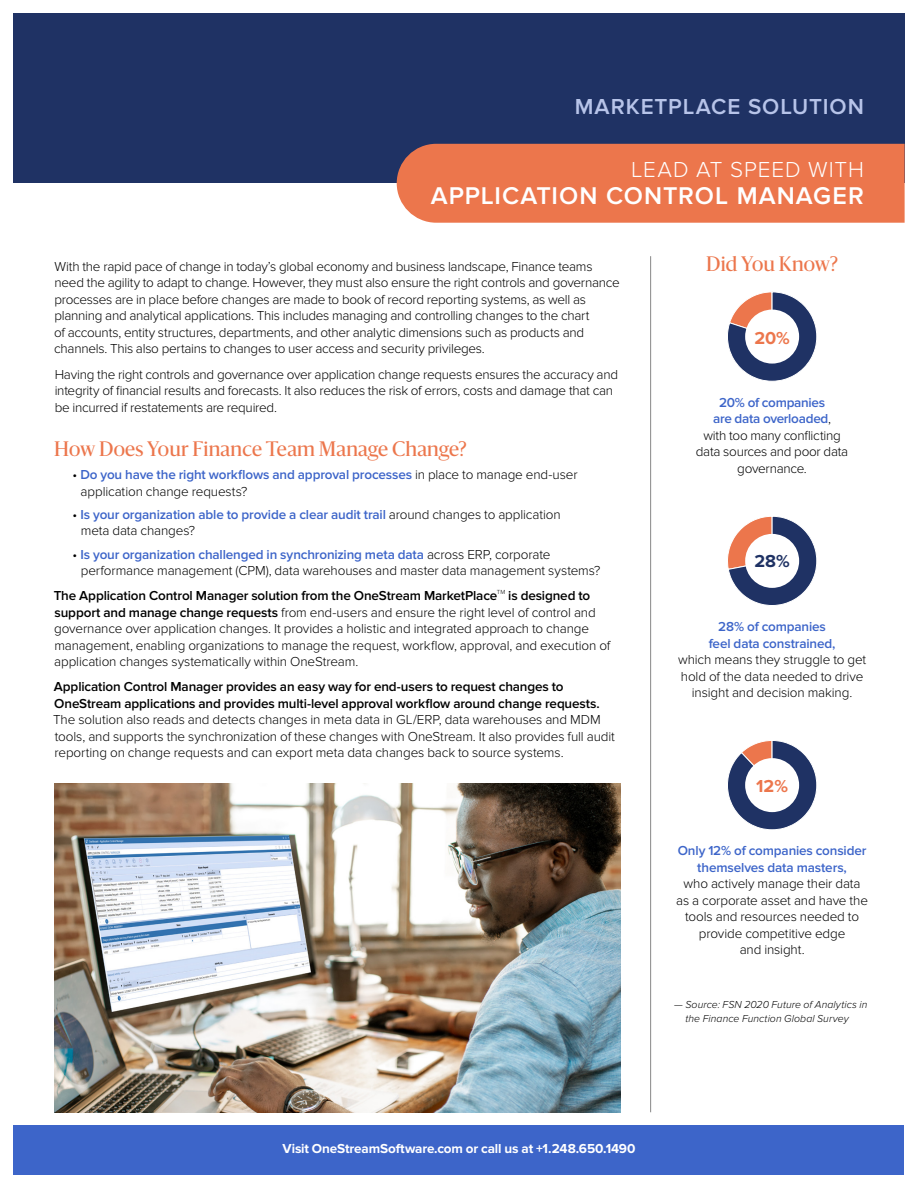
<style>
.page{position:relative;width:918px;height:1188px;background:#fff}
.page>*{position:absolute;margin:0;border:0;box-sizing:border-box;transform-origin:0 0}
.t1{font:600 25.2px "Proxima Nova";letter-spacing:.045em;color:#fff}
.t2{font:600 22.5px "Proxima Nova";letter-spacing:.04em;color:#b7c4e9}
.t3{font:300 22.5px "Proxima Nova";letter-spacing:.04em;color:#fff}
.t4{font:19.5px "Sanomat";letter-spacing:.01em;color:#ec764c}
.t5{font:700 18px "Proxima Nova";color:#ec764c}
.t6{font:700 18px "Proxima Nova";color:#1f3264}
.t7{font:300 13.5px/16.5px "Proxima Nova";letter-spacing:-.015em;color:#000}
.t8{font:600 13.5px/16.5px "Proxima Nova";letter-spacing:-.01em;color:#000}
.t9{font:600 13.5px/16.5px "Proxima Nova";letter-spacing:-.01em;color:#3d65c9;text-align:center}
.t10{font:700 13.5px "Proxima Nova";letter-spacing:-.01em;color:#fff}
.t11{font:italic 300 10.5px/13.5px "Proxima Nova";letter-spacing:.005em;color:#000}
.t12{font:300 6.15px "Proxima Nova";color:#000}
.s1{font-weight:600;color:#3d65c9}
.s2{font-weight:300;color:#000}
.s3{font-weight:600}
</style>
<div class="page">
<div style="left:14px;top:14px;width:891px;height:169px;background:#1f3264"></div>
<div style="left:397px;top:144px;width:508px;height:79px;background:#ec764c"></div>
<hr style="left:650px;top:256px;width:1px;height:856px;background:#878787">
<div style="left:14px;top:1125px;width:890px;height:49px;background:#3d65c9"></div>
<img style="left:54px;top:783px;width:567px;height:329px">
<svg style="left:727px;top:292px;width:90px;height:90px"></svg>
<div style="left:745px;top:310px;width:54px;height:54px;background:#fff;border-radius:50%"></div>
<svg style="left:727px;top:516px;width:90px;height:90px"></svg>
<div style="left:745px;top:534px;width:54px;height:54px;background:#fff;border-radius:50%"></div>
<svg style="left:727px;top:740px;width:90px;height:90px"></svg>
<div style="left:745px;top:758px;width:54px;height:54px;background:#fff;border-radius:50%"></div>
<h2 class="t2" style="left:575px;top:94px;width:291px">MARKETPLACE SOLUTION</h2>
<h2 class="t3" style="left:631px;top:156px;width:234px">LEAD AT SPEED WITH</h2>
<h1 class="t1" style="left:431px;top:181px;width:435px">APPLICATION CONTROL MANAGER</h1>
<p class="t7" style="left:54px;top:258px;width:567px">With the rapid pace of change in today’s global economy and business landscape, Finance teams need the agility to adapt to change. However, they must also ensure the right controls and governance processes are in place before changes are made to book of record reporting systems, as well as planning and analytical applications. This includes managing and controlling changes to the chart<br>of accounts, entity structures, departments, and other analytic dimensions such as products and channels. This also pertains to changes to user access and security privileges.</p>
<p class="t7" style="left:55px;top:366px;width:565px">Having the right controls and governance over application change requests ensures the accuracy and integrity of financial results and forecasts. It also reduces the risk of errors, costs and damage that can be incurred if restatements are required.</p>
<h3 class="t4" style="left:54px;top:435px;width:414px">How Does Your Finance Team Manage Change?</h3>
<p class="t7" style="left:81px;top:467px;width:499px;text-indent:-8px">• <span class="s1">Do you have the right workflows and approval processes</span> in place to manage end-user application change requests?</p>
<p class="t9" style="left:81px;top:506px;width:481px;text-align:left;text-indent:-8px"><span class="s2">•</span> Is your organization able to provide a clear audit trail <span class="s2">around changes to application meta data changes?</span></p>
<p class="t7" style="left:81px;top:546px;width:521px;text-indent:-8px">• <span class="s1">Is your organization challenged in synchronizing meta data</span> across ERP, corporate performance management (CPM), data warehouses and master data management systems?</p>
<p class="t8" style="left:54px;top:588px;width:445px">The Application Control Manager solution from the OneStream MarketPlace</p>
<p class="t12" style="left:497px;top:588px;width:10px">TM</p>
<p class="t7" style="left:54px;top:588px;width:558px;text-indent:454px"><span class="s3">is designed to support and manage change requests</span> from end-users and ensure the right level of control and governance over application changes. It provides a holistic and integrated approach to change management, enabling organizations to manage the request, workflow, approval, and execution of application changes systematically within OneStream.</p>
<p class="t8" style="left:54px;top:679px;width:548px">Application Control Manager provides an easy way for end-users to request changes to<br>OneStream applications and provides multi-level approval workflow around change requests.</p>
<p class="t7" style="left:53px;top:712px;width:563px">The solution also reads and detects changes in meta data in GL/ERP, data warehouses and MDM tools, and supports the synchronization of these changes with OneStream. It also provides full audit reporting on change requests and can export meta data changes back to source systems.</p>
<h3 class="t4" style="left:706px;top:249px;width:133px">Did You Know?</h3>
<h3 class="t5" style="left:754px;top:327px;width:37px">20%</h3>
<p class="t7" style="left:696px;top:394px;width:154px;text-align:center"><span class="s1">20% of companies<br>are data overloaded</span>,<br>with too many conflicting data sources and poor data governance.</p>
<h3 class="t6" style="left:755px;top:551px;width:37px">28%</h3>
<p class="t9" style="left:709px;top:619px;width:128px">28% of companies feel data constrained,</p>
<p class="t7" style="left:678px;top:651px;width:190px;text-align:center">which means they struggle to get hold of the data needed to drive insight and decision making.</p>
<h3 class="t5" style="left:756px;top:776px;width:33px">12%</h3>
<p class="t9" style="left:678px;top:843px;width:190px">Only 12% of companies consider themselves data masters,</p>
<p class="t7" style="left:676px;top:876px;width:193px;text-align:center">who actively manage their data as a corporate asset and have the tools and resources needed to provide competitive edge<br>and insight.</p>
<p class="t11" style="left:686px;top:998px;width:184px;text-indent:-11px">— Source: FSN 2020 Future of Analytics in the Finance Function Global Survey</p>
<p class="t10" style="left:283px;top:1141px;width:354px">Visit OneStreamSoftware.com or call us at +1.248.650.1490</p>
</div>
